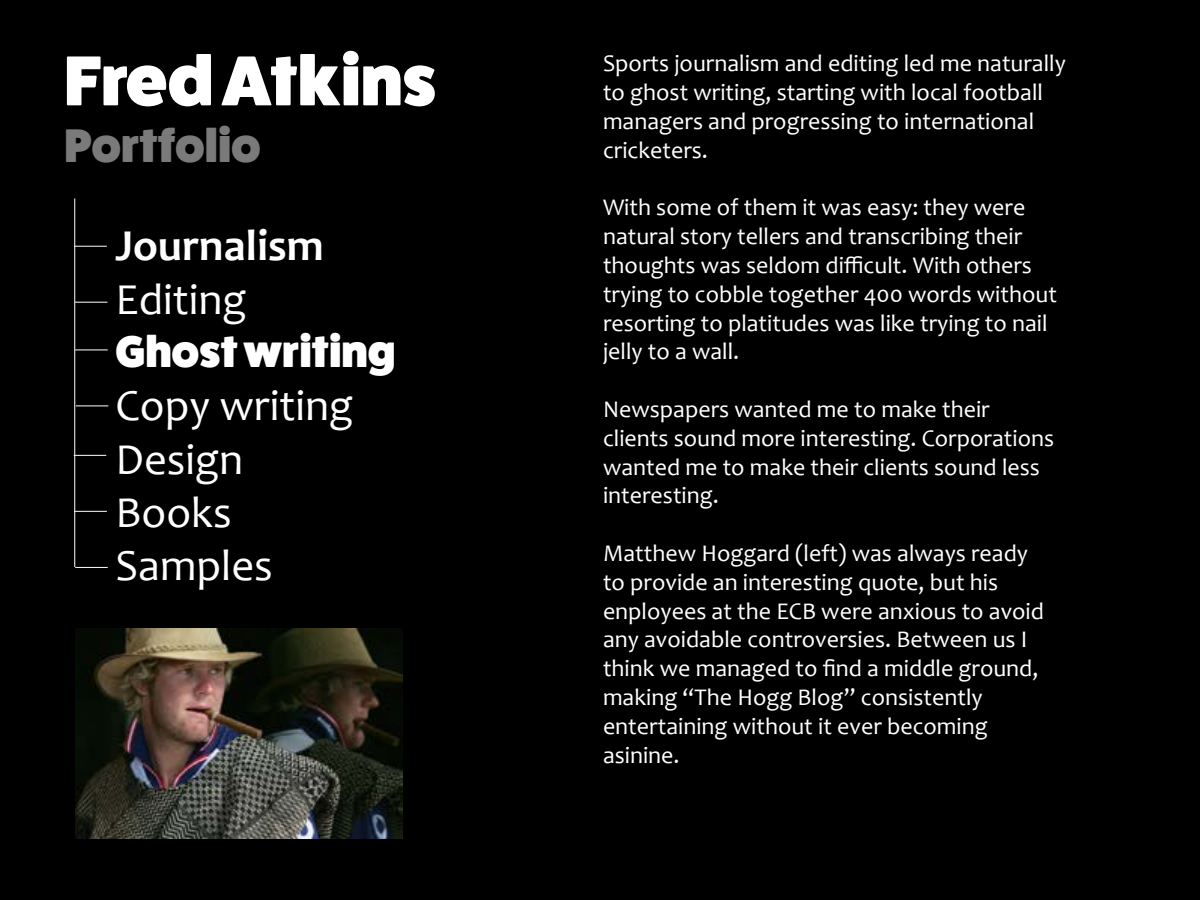
<style>
.page{position:relative;width:1200px;height:900px;background:#000}
.page>*{position:absolute;margin:0;border:0;box-sizing:border-box;transform-origin:0 0}
.t1{font:800 70.8px "Fat Frank";color:#fff}
.t2{font:800 47.4px "Fat Frank";color:#7a7a7a}
.t3{font:44.4px/53.4px "Candara";color:#fff}
.t4{font:800 44.4px "Fat Frank";color:#fff}
.t5{font:700 44.4px "Candara";color:#fff}
.t6{font:24px/28.8px "Candara";color:#fff}
</style>
<div class="page">
<img style="left:76px;top:629px;width:327px;height:210px">
<hr style="left:74px;top:198px;width:1px;height:369px;background:#fff">
<hr style="left:74px;top:246px;width:33px;height:1px;background:#fff">
<hr style="left:75px;top:302px;width:32px;height:1px;background:#fff">
<hr style="left:75px;top:349px;width:33px;height:1px;background:#fff">
<hr style="left:76px;top:405px;width:32px;height:1px;background:#fff">
<hr style="left:74px;top:455px;width:32px;height:1px;background:#fff">
<hr style="left:74px;top:511px;width:33px;height:1px;background:#fff">
<hr style="left:75px;top:567px;width:33px;height:1px;background:#fff">
<h1 class="t1" style="left:64px;top:41px;width:373px">Fred Atkins</h1>
<h2 class="t2" style="left:64px;top:119px;width:198px">Portfolio</h2>
<h3 class="t5" style="left:116px;top:218px;width:210px">Journalism</h3>
<h3 class="t3" style="left:116px;top:272px;width:133px">Editing</h3>
<h3 class="t4" style="left:116px;top:327px;width:282px">Ghost writing</h3>
<h3 class="t3" style="left:116px;top:379px;width:239px">Copy writing<br>Design<br>Books<br>Samples</h3>
<p class="t6" style="left:603px;top:49px;width:464px">Sports journalism and editing led me naturally to ghost writing, starting with local football managers and progressing to international cricketers.</p>
<p class="t6" style="left:603px;top:193px;width:456px">With some of them it was easy: they were natural story tellers and transcribing their thoughts was seldom difficult. With others trying to cobble together 400 words without resorting to platitudes was like trying to nail jelly to a wall.</p>
<p class="t6" style="left:603px;top:395px;width:453px">Newspapers wanted me to make their clients sound more interesting. Corporations wanted me to make their clients sound less interesting.</p>
<p class="t6" style="left:603px;top:539px;width:443px">Matthew Hoggard (left) was always ready to provide an interesting quote, but his enployees at the ECB were anxious to avoid any avoidable controversies. Between us I think we managed to find a middle ground, making “The Hogg Blog” consistently entertaining without it ever becoming asinine.</p>
</div>
